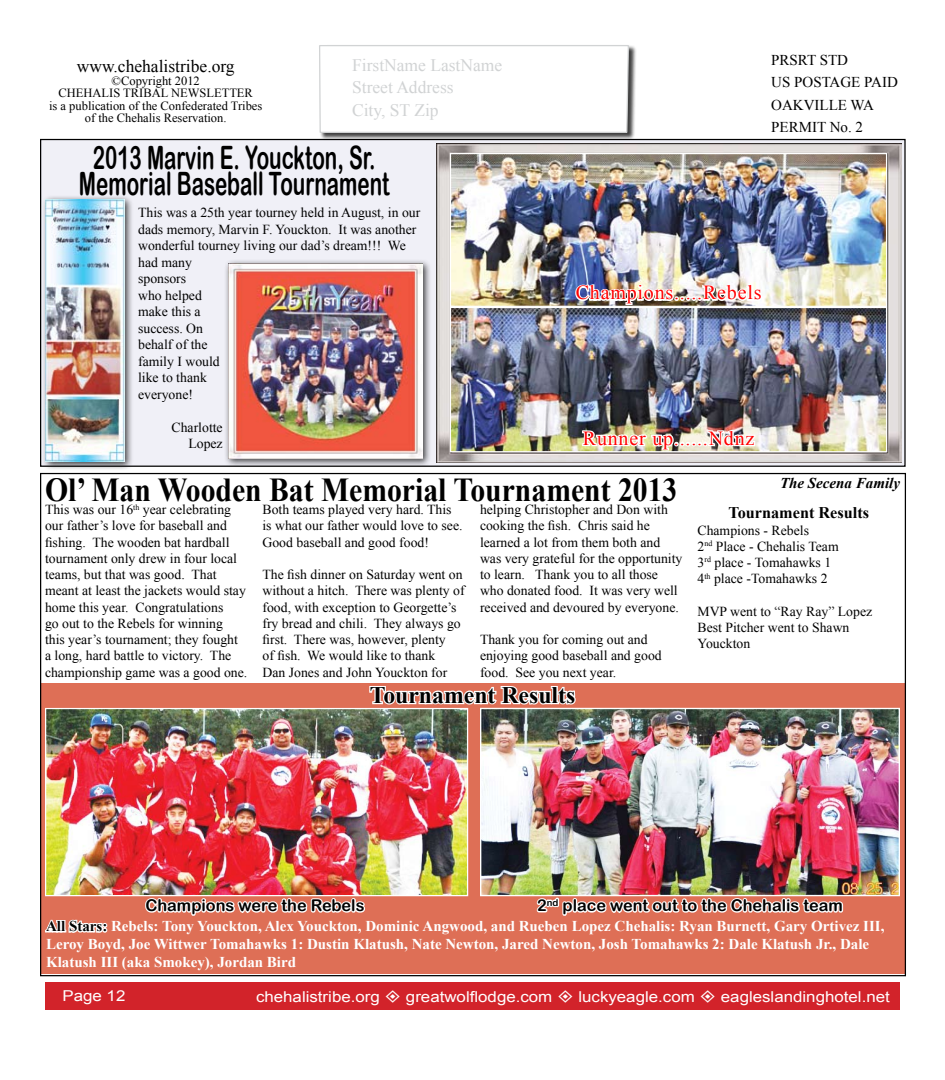
<style>
.page{position:relative;width:945px;height:1080px;background:#fff}
.page>*{position:absolute;margin:0;border:0;box-sizing:border-box;transform-origin:0 0}
.t1{font:700 33.38px "Times New Roman";color:#000;scale:.89 1}
.t2{font:32.25px/26.2px "Arial Rounded MT Bold";color:#000;text-align:center;scale:.64 1}
.t3{font:700 23.75px "Times New Roman";color:#000}
.t4{font:20px "Times New Roman";letter-spacing:.04em;color:#f00}
.t5{font:17.5px/22.5px "Times New Roman";color:#d1d3d4}
.t6{font:17.5px "Times New Roman";color:#000}
.t7{font:16.25px "Arial Rounded MT Bold";color:#000}
.t8{font:700 16.25px "Times New Roman";color:#000}
.t9{font:700 15px/18px "Times New Roman";color:#fff}
.t10{font:15px "Arial";color:#fff;scale:1.13 1}
.t11{font:15px/22.5px "Times New Roman";color:#000}
.t12{font:italic 700 15px "Times New Roman";color:#000}
.t13{font:13.75px/16.2px "Times New Roman";color:#000}
.t14{font:12.5px/12.5px "Times New Roman";color:#000;text-align:center}
.s1{color:#000}
</style>
<div class="page">
<div style="left:45px;top:982px;width:855px;height:28px;background:#d2232a"></div>
<div style="left:40px;top:683px;width:864px;height:291px;background:#de6f56"></div>
<div style="left:41px;top:140px;width:864px;height:326px;background:#f0f0f7"></div>
<div style="left:319px;top:45px;width:322px;height:101px;background:#000;opacity:.75"></div>
<svg style="left:319px;top:45px;width:311px;height:89px"></svg>
<img style="left:482px;top:710px;width:416px;height:184px">
<div style="left:480px;top:708px;width:420px;height:188px;border:1px solid #fff"></div>
<img style="left:47px;top:710px;width:419px;height:184px">
<div style="left:45px;top:708px;width:423px;height:188px;border:1px solid #fff"></div>
<svg style="left:368px;top:686px;width:210px;height:22px"></svg>
<svg style="left:143px;top:896px;width:224px;height:20px"></svg>
<svg style="left:535px;top:895px;width:310px;height:21px"></svg>
<svg style="left:45px;top:919px;width:63px;height:14px"></svg>
<div style="left:224px;top:259px;width:213px;height:214px;background:#000;opacity:.75"></div>
<img style="left:228px;top:264px;width:195px;height:194px">
<img style="left:436px;top:143px;width:466px;height:320px">
<img style="left:452px;top:309px;width:433px;height:141px">
<div style="left:450px;top:307px;width:437px;height:145px;border:1px solid #fff"></div>
<img style="left:452px;top:155px;width:433px;height:150px">
<div style="left:450px;top:153px;width:437px;height:154px;border:1px solid #fff"></div>
<div style="left:41px;top:195px;width:98px;height:281px;background:#000;opacity:.75"></div>
<img style="left:46px;top:199px;width:79px;height:263px">
<img style="left:573px;top:276px;width:191px;height:31px">
<img style="left:581px;top:422px;width:176px;height:30px">
<p class="t6" style="left:77px;top:55px;width:159px">www.chehalistribe.org</p>
<p class="t14" style="left:49px;top:74px;width:215px">©Copyright 2012<br>CHEHALIS TRIBAL NEWSLETTER<br>is a publication of the Confederated Tribes of the Chehalis Reservation.</p>
<p class="t5" style="left:352px;top:53px;width:152px">FirstName LastName<br>Street Address<br>City, ST Zip</p>
<p class="t11" style="left:771px;top:48px;width:128px">PRSRT STD<br>US POSTAGE PAID<br>OAKVILLE WA<br>PERMIT No. 2</p>
<h2 class="t2" style="left:79px;top:144px;width:487px">2013 Marvin E. Youckton, Sr.<br>Memorial Baseball Tournament</h2>
<p class="t13" style="left:138px;top:204px;width:284px">This was a 25th year tourney held in August, in our dads memory, Marvin F. Youckton. It was another wonderful tourney living our dad’s dream!!! We had many<br>sponsors<br>who helped<br>make this a<br>success. On<br>behalf of the<br>family I would<br>like to thank<br>everyone!</p>
<p class="t13" style="left:172px;top:418px;width:53px;text-align:right">Charlotte<br>Lopez</p>
<h3 class="t4" style="left:576px;top:279px;width:187px">Champions.....Rebels</h3>
<h3 class="t4" style="left:583px;top:425px;width:173px">Runner up......Ndnz</h3>
<h1 class="t1" style="left:45px;top:467px;width:712px">Ol’ Man Wooden Bat Memorial Tournament 2013</h1>
<p class="t13" style="left:45px;top:501px;width:204px">This was our 16<sup>th</sup> year celebrating our father’s love for baseball and fishing. The wooden bat hardball tournament only drew in four local teams, but that was good. That meant at least the jackets would stay home this year. Congratulations<br>go out to the Rebels for winning<br>this year’s tournament; they fought a long, hard battle to victory. The championship game was a good one.</p>
<p class="t13" style="left:262px;top:501px;width:202px">Both teams played very hard. This is what our father would love to see.<br>Good baseball and good food!</p>
<p class="t13" style="left:262px;top:566px;width:204px">The fish dinner on Saturday went on without a hitch. There was plenty of food, with exception to Georgette’s fry bread and chili. They always go first. There was, however, plenty<br>of fish. We would like to thank<br>Dan Jones and John Youckton for</p>
<p class="t13" style="left:480px;top:501px;width:204px">helping Christopher and Don with cooking the fish. Chris said he learned a lot from them both and was very grateful for the opportunity to learn. Thank you to all those who donated food. It was very well received and devoured by everyone.</p>
<p class="t13" style="left:480px;top:631px;width:183px">Thank you for coming out and enjoying good baseball and good food. See you next year.</p>
<h3 class="t3" style="left:370px;top:679px;width:207px">Tournament Results</h3>
<p class="t12" style="left:780px;top:473px;width:121px">The Secena Family</p>
<p class="t8" style="left:728px;top:502px;width:142px">Tournament Results</p>
<p class="t13" style="left:697px;top:522px;width:143px">Champions - Rebels<br>2<sup>nd</sup> Place - Chehalis Team<br>3<sup>rd</sup> place - Tomahawks 1<br>4<sup>th</sup> place -Tomahawks 2</p>
<p class="t13" style="left:698px;top:603px;width:176px">MVP went to “Ray Ray” Lopez<br>Best Pitcher went to Shawn<br>Youckton</p>
<p class="t7" style="left:145px;top:896px;width:221px">Champions were the Rebels</p>
<p class="t7" style="left:537px;top:896px;width:307px">2<sup>nd</sup> place went out to the Chehalis team</p>
<p class="t9" style="left:46px;top:917px;width:840px"><span class="s1">All Stars:</span> Rebels: Tony Youckton, Alex Youckton, Dominic Angwood, and Rueben Lopez Chehalis: Ryan Burnett, Gary Ortivez III,<br>Leroy Boyd, Joe Wittwer Tomahawks 1: Dustin Klatush, Nate Newton, Jared Newton, Josh Tomahawks 2: Dale Klatush Jr., Dale<br>Klatush III (aka Smokey), Jordan Bird</p>
<p class="t10" style="left:63px;top:986px;width:57px">Page 12</p>
<p class="t10" style="left:256px;top:986px;width:111px">chehalistribe.org</p>
<p class="t10" style="left:406px;top:986px;width:131px">greatwolflodge.com</p>
<p class="t10" style="left:578px;top:986px;width:105px">luckyeagle.com</p>
<p class="t10" style="left:721px;top:986px;width:151px">eagleslandinghotel.net</p>
</div>
